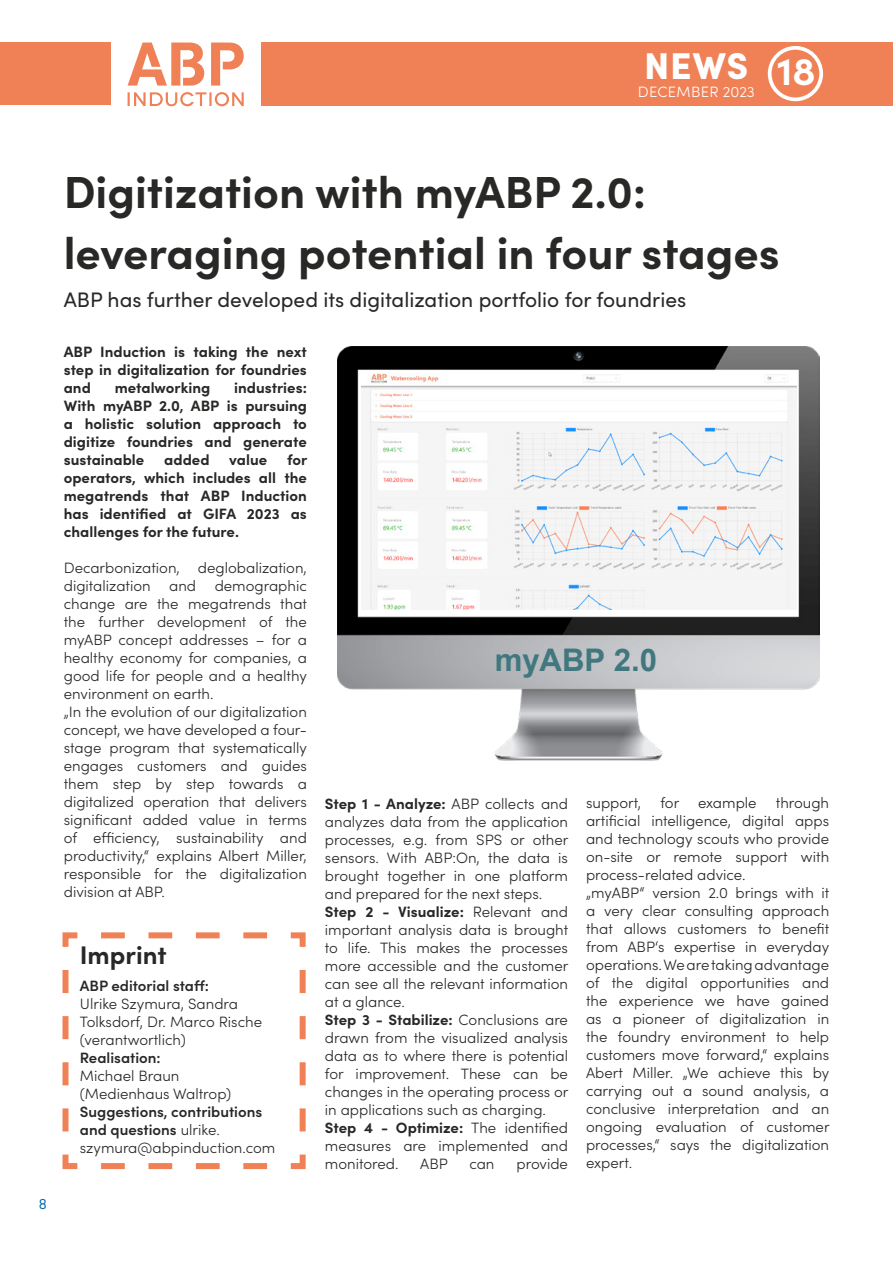
<style>
.page{position:relative;width:893px;height:1263px;background:#fff}
.page>*{position:absolute;margin:0;border:0;box-sizing:border-box;transform-origin:0 0}
.t1{font:700 45px/61.2px "Sofia Pro";color:#282827}
.t2{font:700 39px "Sofia Pro";color:#fff}
.t3{font:900 37.35px "Sofia Pro";color:#fff}
.t4{font:700 31.2px "Arial";color:#41777f}
.t5{font:700 25.5px "Sofia Pro";color:#282827}
.t6{font:21px "Sofia Pro";color:#282827}
.t7{font:300 15px/18px "Sofia Pro";color:#282827}
.t8{font:700 15px/18px "Sofia Pro";color:#282827;text-align:justify}
.t9{font:600 15px/18px "Sofia Pro";color:#282827}
.t10{font:300 15px "Sofia Pro";letter-spacing:.02em;color:#fff}
.t11{font:15px "Inter Face";color:#0067b1}
.s1{font-weight:700}
.s2{font-weight:300}
</style>
<div class="page">
<svg style="left:211px;top:43px;width:33px;height:43px"></svg>
<svg style="left:128px;top:92px;width:116px;height:14px"></svg>
<svg style="left:128px;top:43px;width:76px;height:43px"></svg>
<div style="left:261px;top:43px;width:632px;height:63px;background:#f08157"></div>
<div style="left:0;top:43px;width:111px;height:62px;background:#f08157"></div>
<div style="left:768px;top:46px;width:55px;height:55px;border:4px solid #fff;border-radius:50%"></div>
<svg style="left:62px;top:932px;width:244px;height:238px"></svg>
<img style="left:338px;top:347px;width:481px;height:413px">
<img style="left:361px;top:373px;width:435px;height:236px">
<h3 class="t3" style="left:644px;top:36px;width:106px">NEWS</h3>
<p class="t10" style="left:638px;top:81px;width:118px">DECEMBER 2023</p>
<h2 class="t2" style="left:777px;top:42px;width:40px">18</h2>
<p class="t11" style="left:39px;top:1195px;width:10px">8</p>
<h1 class="t1" style="left:64px;top:158px;width:717px">Digitization with myABP 2.0: leveraging potential in four stages</h1>
<h3 class="t6" style="left:64px;top:285px;width:624px">ABP has further developed its digitalization portfolio for foundries</h3>
<p class="t8" style="left:64px;top:342px;width:245px">ABP Induction is taking the next step in digitalization for foundries and</p>
<p class="t8" style="left:64px;top:378px;width:245px;text-indent:170px">industries:<br>With myABP 2.0, ABP is pursuing a holistic solution approach to digitize foundries and generate sustainable</p>
<p class="t8" style="left:115px;top:378px;width:97px">metalworking</p>
<p class="t8" style="left:64px;top:450px;width:245px;text-indent:223px">for operators, which includes all the megatrends that ABP Induction has identified at GIFA 2023 as challenges for the future.</p>
<p class="t7" style="left:64px;top:558px;width:245px">Decarbonization, deglobalization, digitalization and demographic change are the megatrends that the further development of the myABP concept addresses – for a healthy economy for companies, a good life for people and a healthy environment on earth.<br>„In the evolution of our digitalization concept, we have developed a four&shy;stage program that systematically engages customers and guides them step by step towards a digitalized operation that delivers significant added value in terms of efficiency, sustainability and productivity,“ explains Albert Miller, responsible for the digitalization division at ABP.</p>
<p class="t8" style="left:164px;top:450px;width:47px">added</p>
<p class="t8" style="left:229px;top:450px;width:39px">value</p>
<h3 class="t4" style="left:495px;top:638px;width:164px">myABP 2.0</h3>
<p class="t7" style="left:586px;top:793px;width:245px;text-indent:190px">through artificial intelligence, digital apps and technology scouts who provide on-site or remote support with process-related advice.<br>„myABP“ version 2.0 brings with it a very clear consulting approach that allows customers to benefit from ABP‘s expertise in everyday operations. We are taking advantage of the digital opportunities and the experience we have gained as a pioneer of digitalization in the foundry environment to help customers move forward,“ explains<br>Abert Miller. „We achieve this by carrying out a sound analysis, a conclusive interpretation and an ongoing evaluation of customer processes,“ says the digitalization expert.</p>
<p class="t7" style="left:586px;top:793px;width:57px">support,</p>
<p class="t7" style="left:660px;top:793px;width:98px">for example</p>
<p class="t7" style="left:325px;top:794px;width:245px"><span class="s1">Step 1 - Analyze:</span> ABP collects and analyzes data from the application processes, e.g. from SPS or other sensors. With ABP:On, the data is brought together in one platform and prepared for the next steps.<br><span class="s1">Step 2 - Visualize:</span> Relevant and important analysis data is brought to life. This makes the processes more accessible and the customer can see all the relevant information at a glance.<br><span class="s1">Step 3 - Stabilize:</span> Conclusions are drawn from the visualized analysis data as to where there is potential for improvement. These can be changes in the operating process or in applications such as charging.<br><span class="s1">Step 4 - Optimize:</span> The identified measures are implemented and monitored.</p>
<h3 class="t5" style="left:80px;top:936px;width:88px">Imprint</h3>
<p class="t9" style="left:80px;top:975px;width:130px">ABP editorial staff:</p>
<p class="t7" style="left:80px;top:994px;width:184px">Ulrike Szymura, Sandra<br>Tolksdorf, Dr. Marco Rische (verantwortlich)</p>
<p class="t9" style="left:80px;top:1047px;width:82px">Realisation:</p>
<p class="t7" style="left:80px;top:1066px;width:153px">Michael Braun (Medienhaus Waltrop)</p>
<p class="t9" style="left:80px;top:1101px;width:197px">Suggestions, contributions and questions <span class="s2">ulrike. szymura@abpinduction.com</span></p>
<p class="t7" style="left:420px;top:1154px;width:29px">ABP</p>
<p class="t7" style="left:469px;top:1154px;width:27px">can</p>
<p class="t7" style="left:516px;top:1154px;width:53px">provide</p>
</div>
